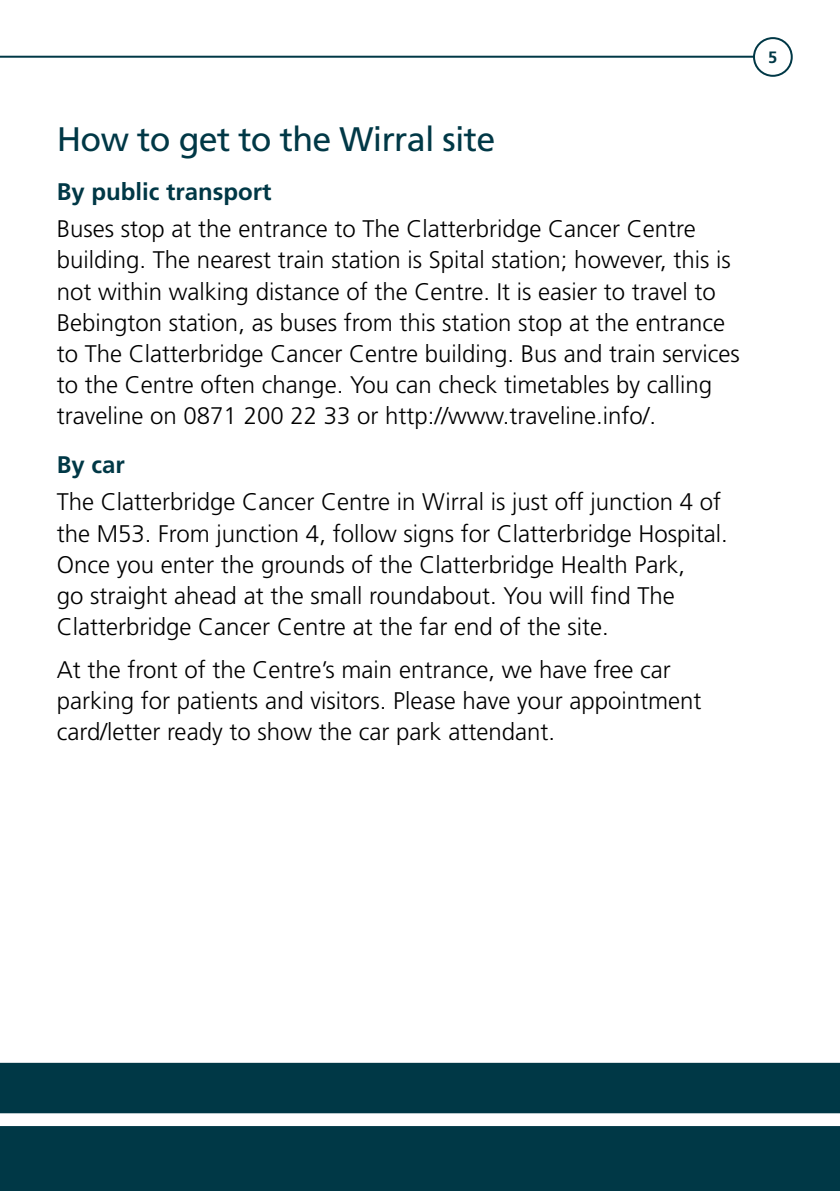
<style>
.page{position:relative;width:840px;height:1191px;background:#fff}
.page>*{position:absolute;margin:0;border:0;box-sizing:border-box;transform-origin:0 0}
.t1{font:34px "Frutiger";letter-spacing:-.02em;color:#003846}
.t2{font:300 24px/31.2px "Frutiger";color:#000}
.t3{font:700 24px "Frutiger";color:#003846}
.t4{font:700 16.4px "Frutiger";color:#003846}
</style>
<div class="page">
<div style="left:0;top:1062px;width:839px;height:129px;background:#003846"></div>
<hr style="left:0;top:56px;width:791px;height:2px;background:#003846">
<div style="left:753px;top:38px;width:38px;height:38px;background:#fff;border-radius:50%"></div>
<div style="left:752px;top:37px;width:40px;height:40px;border:2px solid #003846;border-radius:50%"></div>
<svg style="left:0;top:1113px;width:839px;height:13px"></svg>
<h1 class="t1" style="left:57px;top:119px;width:440px">How to get to the Wirral site</h1>
<p class="t3" style="left:57px;top:178px;width:216px">By public transport</p>
<p class="t2" style="left:57px;top:213px;width:684px">Buses stop at the entrance to The Clatterbridge Cancer Centre building. The nearest train station is Spital station; however, this is not within walking distance of the Centre. It is easier to travel to Bebington station, as buses from this station stop at the entrance to The Clatterbridge Cancer Centre building. Bus and train services to the Centre often change. You can check timetables by calling traveline on 0871 200 22 33 or http://www.traveline.info/.</p>
<p class="t3" style="left:57px;top:451px;width:70px">By car</p>
<p class="t2" style="left:57px;top:486px;width:672px">The Clatterbridge Cancer Centre in Wirral is just off junction 4 of the M53. From junction 4, follow signs for Clatterbridge Hospital.<br>Once you enter the grounds of the Clatterbridge Health Park,<br>go straight ahead at the small roundabout. You will find The Clatterbridge Cancer Centre at the far end of the site.</p>
<p class="t2" style="left:57px;top:654px;width:646px">At the front of the Centre’s main entrance, we have free car parking for patients and visitors. Please have your appointment card/letter ready to show the car park attendant.</p>
<p class="t4" style="left:767px;top:48px;width:11px">5</p>
</div>
